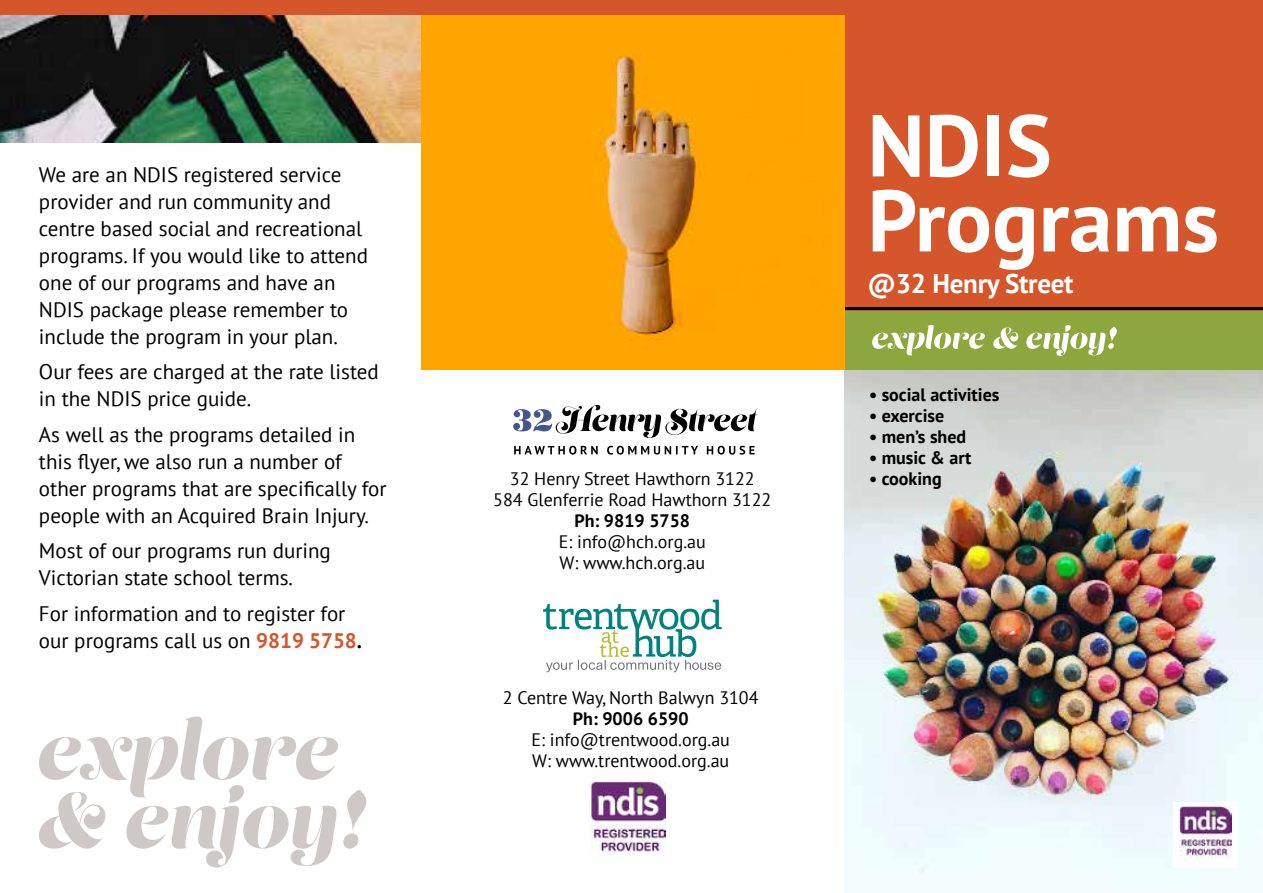
<style>
.page{position:relative;width:1263px;height:893px;background:#fff}
.page>*{position:absolute;margin:0;border:0;box-sizing:border-box;transform-origin:0 0}
.t1{font:700 87px/75px "PT Sans";color:#fff}
.t2{font:700 27px "PT Sans";letter-spacing:-.01em;color:#fff}
.t3{font:21px/27px "PT Sans";color:#000}
.t4{font:18px/21px "PT Sans";color:#000}
.t5{font:700 18px "PT Sans";color:#000}
.s1{font-weight:700;color:#d4562a}
.s2{font-weight:700}
</style>
<div class="page">
<img style="left:0;top:15px;width:421px;height:127px">
<img style="left:844px;top:370px;width:419px;height:523px">
<div style="left:844px;top:311px;width:419px;height:59px;background:#8ba73d"></div>
<div style="left:844px;top:0;width:419px;height:311px;background:#d4562a"></div>
<hr style="left:844px;top:308px;width:419px;height:2px;background:#000">
<img style="left:590px;top:781px;width:75px;height:75px">
<div style="left:1172px;top:802px;width:64px;height:65px;background:#fff"></div>
<img style="left:1179px;top:806px;width:53px;height:52px">
<svg style="left:872px;top:325px;width:245px;height:31px"></svg>
<img style="left:421px;top:15px;width:423px;height:355px">
<div style="left:0;top:0;width:1263px;height:15px;background:#d4562a"></div>
<svg style="left:513px;top:405px;width:244px;height:33px"></svg>
<svg style="left:514px;top:446px;width:240px;height:9px"></svg>
<svg style="left:39px;top:716px;width:327px;height:151px"></svg>
<svg style="left:543px;top:600px;width:179px;height:72px"></svg>
<p class="t3" style="left:39px;top:160px;width:331px">We are an NDIS registered service provider and run community and centre based social and recreational programs. If you would like to attend one of our programs and have an NDIS package please remember to include the program in your plan.</p>
<p class="t3" style="left:39px;top:358px;width:341px">Our fees are charged at the rate listed in the NDIS price guide.</p>
<p class="t3" style="left:39px;top:421px;width:349px">As well as the programs detailed in this flyer, we also run a number of other programs that are specifically for people with an Acquired Brain Injury.</p>
<p class="t3" style="left:39px;top:537px;width:293px">Most of our programs run during<br>Victorian state school terms.</p>
<p class="t3" style="left:39px;top:600px;width:325px">For information and to register for our programs call us on <span class="s1">9819 5758</span><span class="s2">.</span></p>
<p class="t4" style="left:493px;top:467px;width:279px;text-align:center">32 Henry Street Hawthorn 3122<br>584 Glenferrie Road Hawthorn 3122</p>
<p class="t5" style="left:574px;top:508px;width:117px">Ph: 9819 5758</p>
<p class="t4" style="left:559px;top:530px;width:148px">E: info@hch.org.au<br>W: www.hch.org.au</p>
<p class="t4" style="left:503px;top:687px;width:257px">2 Centre Way, North Balwyn 3104</p>
<p class="t5" style="left:573px;top:707px;width:117px">Ph: 9006 6590</p>
<p class="t4" style="left:531px;top:729px;width:200px">E: info@trentwood.org.au<br>W: www.trentwood.org.au</p>
<h1 class="t1" style="left:867px;top:107px;width:353px">NDIS<br>Programs</h1>
<p class="t2" style="left:867px;top:266px;width:208px">@32 Henry Street</p>
<p class="t5" style="left:869px;top:382px;width:132px">• social activities</p>
<p class="t5" style="left:869px;top:403px;width:77px">• exercise</p>
<p class="t5" style="left:869px;top:424px;width:99px">• men’s shed</p>
<p class="t5" style="left:869px;top:445px;width:104px">• music &amp; art</p>
<p class="t5" style="left:869px;top:466px;width:74px">• cooking</p>
</div>
